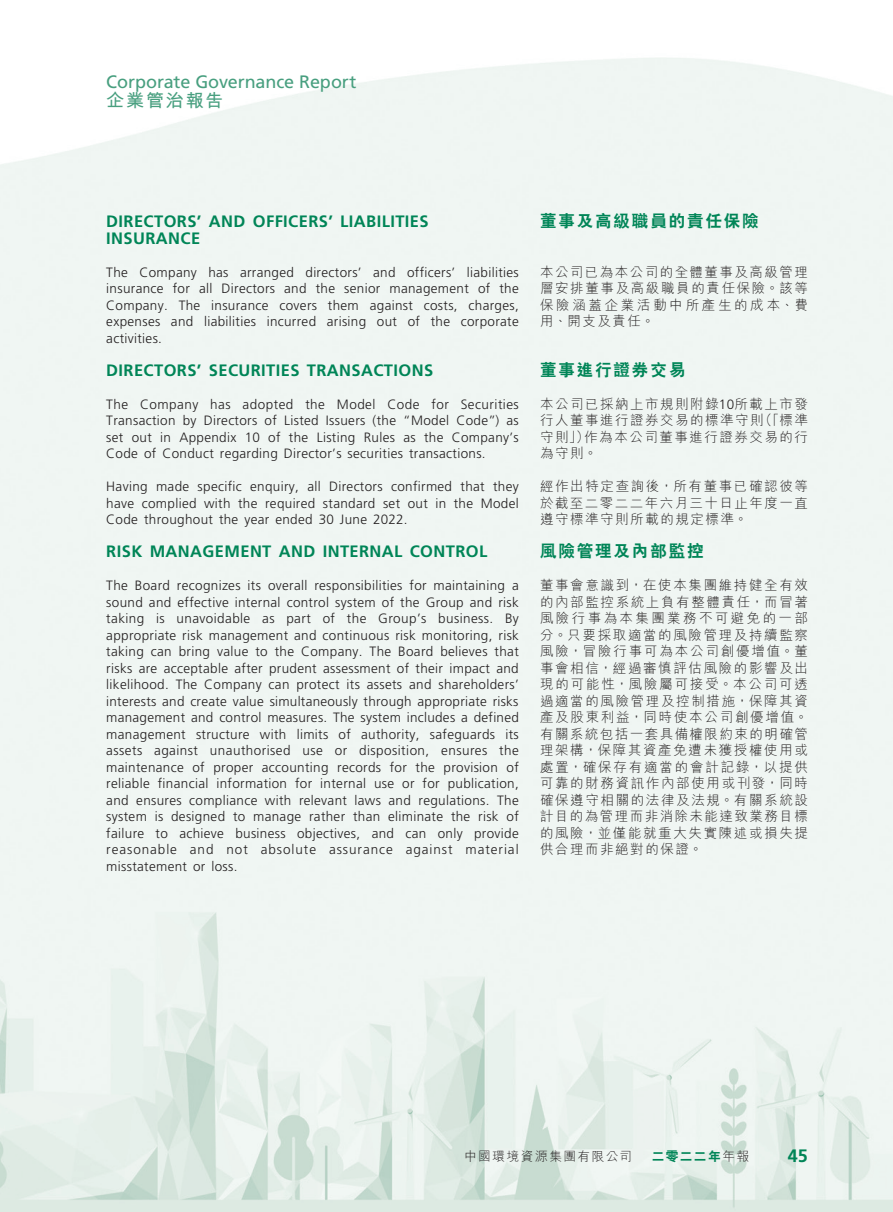
<style>
.page{position:relative;width:893px;height:1212px;background:#fff}
.page>*{position:absolute;margin:0;border:0;box-sizing:border-box;transform-origin:0 0}
.t1{font:18px "Frutiger LT Std";letter-spacing:-.005em;color:#489f7f}
.t2{font:700 18px "M Hei HK";letter-spacing:.105em;color:#489f7f}
.t3{font:700 18px "Frutiger LT Std";color:#008557}
._03_H1{font:700 16.5px/16.5px "Frutiger LT Std";letter-spacing:.025em;color:#008557}
._03_H1-2{font:800 16.5px "C Hei 2 HK";letter-spacing:.115em;color:#008557}
._11_P0{font:300 13.5px/16.5px "Frutiger LT Std";letter-spacing:.025em;color:#231f20;text-align:justify}
._11_P0-2{font:300 13.5px/16.5px "M Hei HK";letter-spacing:.115em;color:#231f20;text-align:justify}
.t4{font:300 12.75px "M Hei HK";letter-spacing:.11em;color:#231f20}
.t5{font:800 12.75px "C Hei 2 HK";letter-spacing:.1em;color:#008557}
.s1{font-family:"Frutiger LT Std"}
.s2{font-family:"M Hei HK";font-weight:300;color:#231f20}
</style>
<div class="page">
<img style="left:0;top:58px;width:893px;height:1154px">
<h1 class="t1" style="left:106px;top:71px;width:252px">Corporate Governance Report</h1>
<h1 class="t2" style="left:106px;top:88px;width:118px">企業管治報告</h1>
<p class="_03_H1" style="left:106px;top:213px;width:324px">DIRECTORS’ AND OFFICERS’ LIABILITIES<br>INSURANCE</p>
<p class="_11_P0" style="left:106px;top:264px;width:414px">The Company has arranged directors’ and officers’ liabilities insurance for all Directors and the senior management of the Company. The insurance covers them against costs, charges, expenses and liabilities incurred arising out of the corporate activities.</p>
<p class="_03_H1" style="left:106px;top:362px;width:328px">DIRECTORS’ SECURITIES TRANSACTIONS</p>
<p class="_11_P0" style="left:106px;top:396px;width:414px">The Company has adopted the Model Code for Securities Transaction by Directors of Listed Issuers (the “Model Code”) as set out in Appendix 10 of the Listing Rules as the Company’s Code of Conduct regarding Director’s securities transactions.</p>
<p class="_11_P0" style="left:106px;top:479px;width:414px">Having made specific enquiry, all Directors confirmed that they have complied with the required standard set out in the Model Code throughout the year ended 30 June 2022.</p>
<p class="_03_H1" style="left:106px;top:543px;width:383px">RISK MANAGEMENT AND INTERNAL CONTROL</p>
<p class="_11_P0" style="left:106px;top:578px;width:414px">The Board recognizes its overall responsibilities for maintaining a sound and effective internal control system of the Group and risk taking is unavoidable as part of the Group’s business. By appropriate risk management and continuous risk monitoring, risk taking can bring value to the Company. The Board believes that risks are acceptable after prudent assessment of their impact and likelihood. The Company can protect its assets and shareholders’ interests and create value simultaneously through appropriate risks management and control measures. The system includes a defined management structure with limits of authority, safeguards its assets against unauthorised use or disposition, ensures the maintenance of proper accounting records for the provision of reliable financial information for internal use or for publication, and ensures compliance with relevant laws and regulations. The system is designed to manage rather than eliminate the risk of failure to achieve business objectives, and can only provide reasonable and not absolute assurance against material misstatement or loss.</p>
<p class="_03_H1-2" style="left:540px;top:210px;width:220px">董事及高級職員的責任保險</p>
<p class="_11_P0-2" style="left:540px;top:263px;width:269px">本公司已為本公司的全體董事及高級管理層安排董事及高級職員的責任保險。該等保險涵蓋企業活動中所產生的成本、費用、開支及責任。</p>
<p class="_03_H1-2" style="left:540px;top:359px;width:147px">董事進行證券交易</p>
<p class="_11_P0-2" style="left:540px;top:395px;width:269px">本公司已採納上市規則附錄<span class="s1">10</span>所載上市發行人董事進行證券交易的標準守則（「標準守則」）作為本公司董事進行證券交易的行為守則。</p>
<p class="_11_P0-2" style="left:540px;top:478px;width:269px">經作出特定查詢後，所有董事已確認彼等於截至二零二二年六月三十日止年度一直遵守標準守則所載的規定標準。</p>
<p class="_03_H1-2" style="left:540px;top:540px;width:165px">風險管理及內部監控</p>
<p class="_11_P0-2" style="left:540px;top:577px;width:269px">董事會意識到，在使本集團維持健全有效的內部監控系統上負有整體責任，而冒著風險行事為本集團業務不可避免的一部分。只要採取適當的風險管理及持續監察風險，冒險行事可為本公司創優增值。董事會相信，經過審慎評估風險的影響及出現的可能性，風險屬可接受。本公司可透過適當的風險管理及控制措施，保障其資產及股東利益，同時使本公司創優增值。有關系統包括一套具備權限約束的明確管理架構，保障其資產免遭未獲授權使用或處置，確保存有適當的會計記錄，以提供可靠的財務資訊作內部使用或刊發，同時確保遵守相關的法律及法規。有關系統設計目的為管理而非消除未能達致業務目標的風險，並僅能就重大失實陳述或損失提供合理而非絕對的保證。</p>
<p class="t4" style="left:464px;top:1147px;width:169px">中國環境資源集團有限公司</p>
<p class="t5" style="left:652px;top:1148px;width:99px">二零二二年<span class="s2">年報</span></p>
<h1 class="t3" style="left:788px;top:1145px;width:22px">45</h1>
</div>
